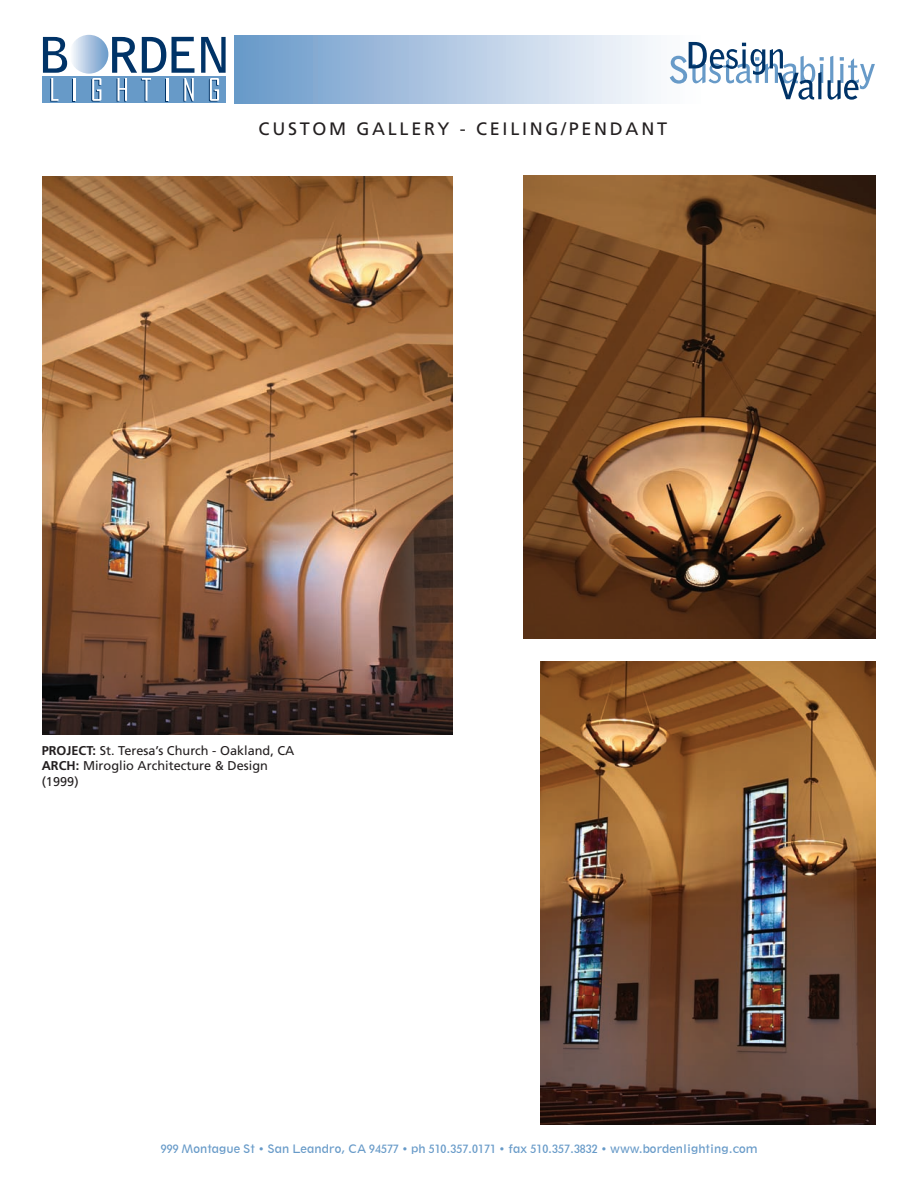
<style>
.page{position:relative;width:918px;height:1188px;background:#fff}
.page>*{position:absolute;margin:0;border:0;box-sizing:border-box;transform-origin:0 0}
.t1{font:18px "Frutiger";letter-spacing:.15em;color:#231f20}
.t2{font:12.75px/15.8px "Frutiger";color:#231f20}
.t3{font:10.8px "Geometric 212 BT";color:#679ac8}
.s1{font-weight:700}
</style>
<div class="page">
<img style="left:524px;top:176px;width:352px;height:463px">
<img style="left:43px;top:176px;width:410px;height:559px">
<img style="left:540px;top:661px;width:336px;height:464px">
<div style="left:43px;top:76px;width:183px;height:27px;background:#679ac8"></div>
<hr style="left:73px;top:79px;width:2px;height:23px;background:#003367">
<hr style="left:165px;top:79px;width:2px;height:23px;background:#003367">
<hr style="left:74px;top:78px;width:2px;height:23px;background:#fff">
<svg style="left:91px;top:78px;width:10px;height:24px"></svg>
<hr style="left:166px;top:78px;width:2px;height:23px;background:#fff">
<div style="left:70px;top:35px;width:38px;height:39px;background:linear-gradient(to right,#f8f8fc,#6e9ccb);border-radius:19px"></div>
<svg style="left:43px;top:37px;width:24px;height:65px"></svg>
<svg style="left:112px;top:37px;width:54px;height:65px"></svg>
<svg style="left:172px;top:37px;width:22px;height:65px"></svg>
<svg style="left:201px;top:37px;width:25px;height:65px"></svg>
<svg style="left:235px;top:35px;width:460px;height:69px;background:#b3cae3"></svg>
<svg style="left:670px;top:42px;width:205px;height:58px"></svg>
<h1 class="t1" style="left:259px;top:118px;width:410px">CUSTOM GALLERY - CEILING/PENDANT</h1>
<p class="t2" style="left:42px;top:742px;width:254px"><span class="s1">PROJECT:</span> St. Teresa’s Church - Oakland, CA<br><span class="s1">ARCH:</span> Miroglio Architecture &amp; Design (1999)</p>
<p class="t3" style="left:161px;top:1142px;width:598px">999 Montague St • San Leandro, CA 94577 • ph 510.357.0171 • fax 510.357.3832 • www.bordenlighting.com</p>
</div>
